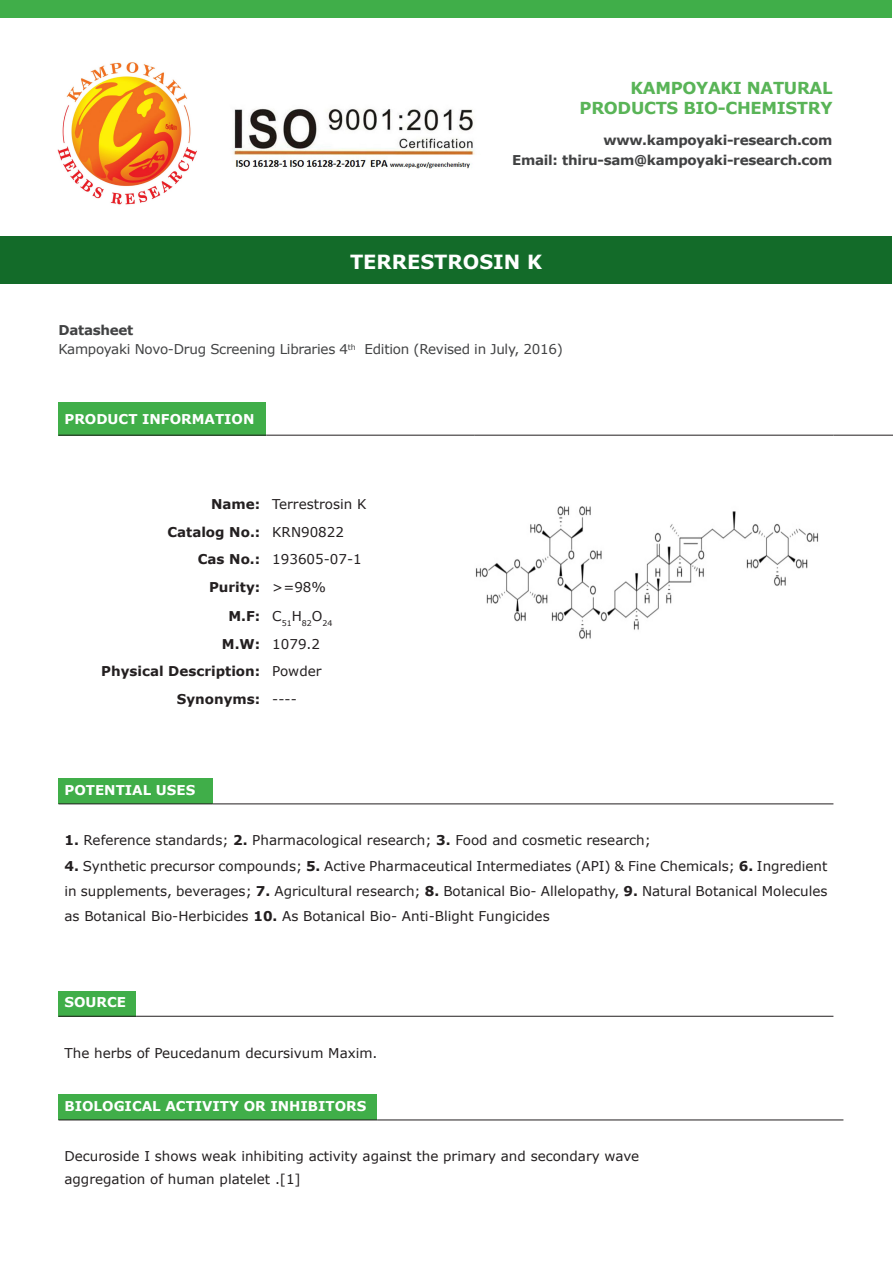
<style>
.page{position:relative;width:893px;height:1263px;background:#fff}
.page>*{position:absolute;margin:0;border:0;box-sizing:border-box;transform-origin:0 0}
.t1{font:700 19.5px "Verdana";color:#fff}
.t2{font:700 16.5px "Verdana";letter-spacing:-.02em;color:#59b457}
.t3{font:13.5px/25.2px "Verdana";color:#231f20;text-align:justify}
.t4{font:700 13.5px "Verdana";letter-spacing:-.02em;color:#414243}
.t5{font:700 13.5px "Verdana";color:#fff}
.t6{font:700 13.5px "Verdana";color:#231f20}
.t7{font:13.5px "Verdana";letter-spacing:-.02em;color:#414243}
.t8{font:7.8px "Verdana";color:#231f20}
.s1{font-weight:700}
</style>
<div class="page">
<img style="left:232px;top:108px;width:243px;height:61px">
<img style="left:57px;top:62px;width:140px;height:143px">
<div style="left:0;top:0;width:892px;height:17px;background:#40ae49"></div>
<div style="left:0;top:236px;width:891px;height:47px;background:#136b29"></div>
<div style="left:58px;top:402px;width:208px;height:33px;background:#40ae49"></div>
<hr style="left:58px;top:435px;width:208px;height:1px;background:#231f20">
<hr style="left:266px;top:435px;width:209px;height:1px;background:#231f20">
<hr style="left:475px;top:435px;width:358px;height:1px;background:#231f20">
<hr style="left:833px;top:435px;width:60px;height:1px;background:#231f20">
<img style="left:475px;top:506px;width:344px;height:133px">
<div style="left:58px;top:779px;width:155px;height:25px;background:#40ae49"></div>
<hr style="left:58px;top:804px;width:155px;height:1px;background:#231f20">
<hr style="left:213px;top:804px;width:620px;height:1px;background:#231f20">
<div style="left:58px;top:991px;width:78px;height:25px;background:#40ae49"></div>
<hr style="left:58px;top:1016px;width:78px;height:1px;background:#231f20">
<hr style="left:136px;top:1016px;width:697px;height:1px;background:#231f20">
<div style="left:58px;top:1095px;width:319px;height:25px;background:#40ae49"></div>
<hr style="left:58px;top:1120px;width:319px;height:1px;background:#231f20">
<hr style="left:377px;top:1120px;width:466px;height:1px;background:#231f20">
<p class="t2" style="left:631px;top:78px;width:203px">KAMPOYAKI NATURAL</p>
<p class="t2" style="left:580px;top:97px;width:254px">PRODUCTS BIO-CHEMISTRY</p>
<p class="t4" style="left:603px;top:132px;width:231px">www.kampoyaki-research.com</p>
<p class="t4" style="left:512px;top:151px;width:322px">Email: thiru-sam@kampoyaki-research.com</p>
<p class="t1" style="left:350px;top:249px;width:194px">TERRESTROSIN K</p>
<p class="t4" style="left:58px;top:321px;width:76px">Datasheet</p>
<p class="t7" style="left:58px;top:341px;width:506px">Kampoyaki Novo-Drug Screening Libraries 4<sup>th</sup> Edition (Revised in July, 2016)</p>
<p class="t5" style="left:64px;top:410px;width:192px">PRODUCT INFORMATION</p>
<p class="t6" style="left:211px;top:495px;width:51px">Name:</p>
<p class="t3" style="left:272px;top:491px;width:96px">Terrestrosin K</p>
<p class="t6" style="left:167px;top:523px;width:94px">Catalog No.:</p>
<p class="t3" style="left:272px;top:519px;width:73px">KRN90822</p>
<p class="t6" style="left:198px;top:551px;width:64px">Cas No.:</p>
<p class="t3" style="left:272px;top:547px;width:91px">193605-07-1</p>
<p class="t6" style="left:209px;top:578px;width:53px">Purity:</p>
<p class="t3" style="left:272px;top:575px;width:55px">&gt;=98%</p>
<p class="t6" style="left:228px;top:608px;width:33px">M.F:</p>
<p class="t8" style="left:272px;top:618px;width:62px"><sup>C</sup>51<sup>H</sup>82<sup>O</sup>24</p>
<p class="t6" style="left:222px;top:635px;width:40px">M.W:</p>
<p class="t3" style="left:272px;top:632px;width:49px">1079.2</p>
<p class="t6" style="left:101px;top:662px;width:161px">Physical Description:</p>
<p class="t3" style="left:272px;top:658px;width:51px">Powder</p>
<p class="t6" style="left:177px;top:691px;width:85px">Synonyms:</p>
<p class="t3" style="left:272px;top:687px;width:26px">----</p>
<p class="t5" style="left:64px;top:781px;width:132px">POTENTIAL USES</p>
<p class="t3" style="left:64px;top:828px;width:588px"><span class="s1">1.</span> Reference standards; <span class="s1">2.</span> Pharmacological research; <span class="s1">3.</span> Food and cosmetic research;</p>
<p class="t3" style="left:64px;top:853px;width:764px"><span class="s1">4.</span> Synthetic precursor compounds; <span class="s1">5.</span> Active Pharmaceutical Intermediates (API) &amp; Fine Chemicals; <span class="s1">6.</span> Ingredient in supplements, beverages; <span class="s1">7.</span> Agricultural research; <span class="s1">8.</span> Botanical Bio- Allelopathy, <span class="s1">9.</span> Natural Botanical Molecules as Botanical Bio-Herbicides <span class="s1">10.</span> As Botanical Bio- Anti-Blight Fungicides</p>
<p class="t5" style="left:64px;top:994px;width:63px">SOURCE</p>
<p class="t3" style="left:64px;top:1040px;width:315px">The herbs of Peucedanum decursivum Maxim.</p>
<p class="t5" style="left:64px;top:1097px;width:303px">BIOLOGICAL ACTIVITY OR INHIBITORS</p>
<p class="t3" style="left:64px;top:1144px;width:576px">Decuroside I shows weak inhibiting activity against the primary and secondary wave</p>
<p class="t3" style="left:64px;top:1166px;width:238px">aggregation of human platelet .[1]</p>
</div>
